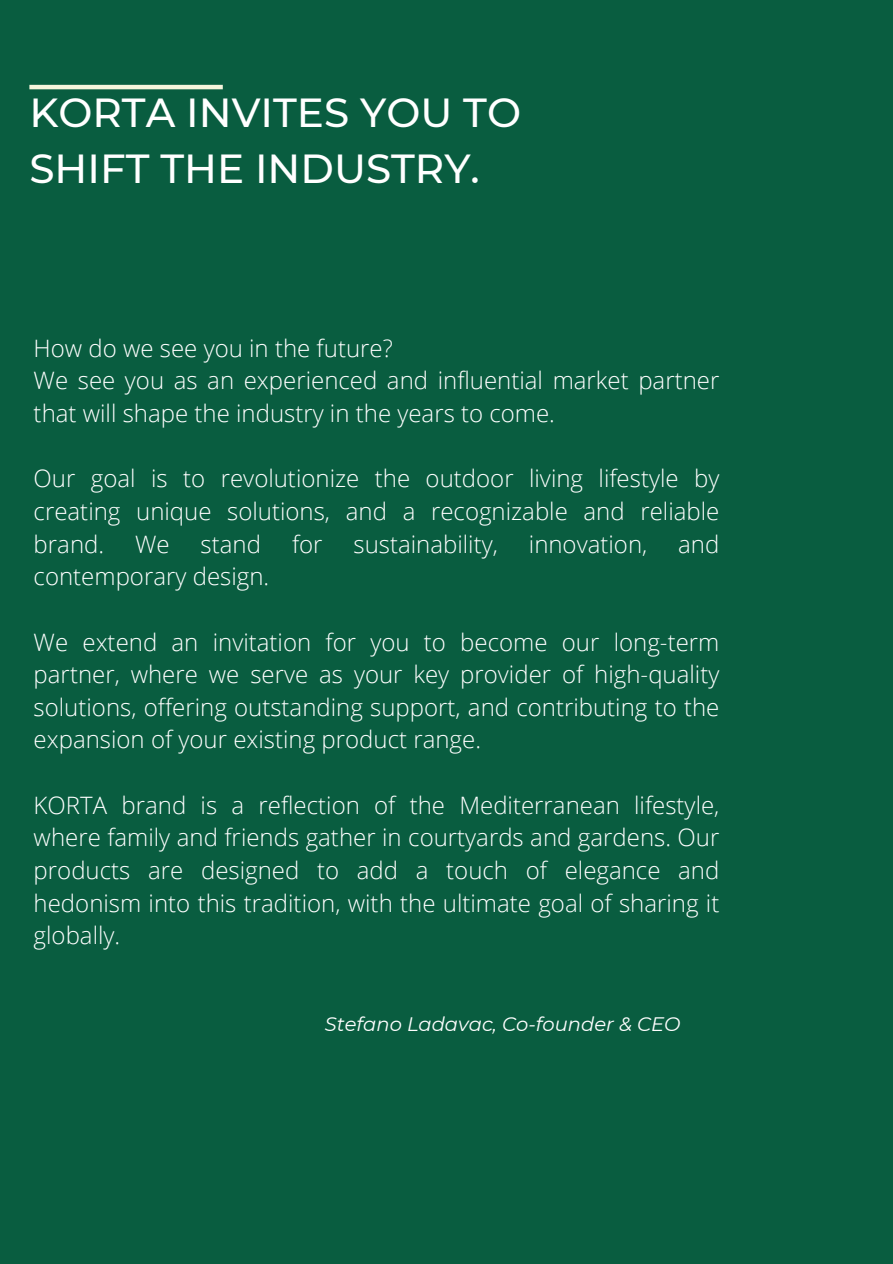
<style>
.page{position:relative;width:893px;height:1264px;background:#fff}
.page>*{position:absolute;margin:0;border:0;box-sizing:border-box;transform-origin:0 0}
.t1{font:500 40.5px "Montserrat";color:#fff}
.t2{font:300 24px/32.7px "Open Sans";color:#fff;text-align:justify}
.t3{font:italic 19.5px "Montserrat";color:#fff}
</style>
<div class="page">
<div style="left:0;top:0;width:892px;height:1263px;background:#095d40"></div>
<hr style="left:29px;top:85px;width:194px;height:4px;background:#f5f5dc">
<p class="t1" style="left:29px;top:88px;width:493px">KORTA INVITES YOU TO</p>
<p class="t1" style="left:29px;top:144px;width:452px">SHIFT THE INDUSTRY.</p>
<p class="t2" style="left:34px;top:331px;width:360px">How do we see you in the future?</p>
<p class="t2" style="left:34px;top:364px;width:687px">We see you as an experienced and influential market partner that will shape the industry in the years to come.</p>
<p class="t2" style="left:34px;top:461px;width:687px">Our goal is to revolutionize the outdoor living lifestyle by creating unique solutions, and a recognizable and reliable brand.</p>
<p class="t2" style="left:135px;top:527px;width:36px">We</p>
<p class="t2" style="left:201px;top:527px;width:62px">stand</p>
<p class="t2" style="left:292px;top:527px;width:32px">for</p>
<p class="t2" style="left:353px;top:527px;width:146px">sustainability,</p>
<p class="t2" style="left:529px;top:527px;width:120px">innovation,</p>
<p class="t2" style="left:678px;top:527px;width:43px">and</p>
<p class="t2" style="left:34px;top:559px;width:237px">contemporary design.</p>
<p class="t2" style="left:34px;top:625px;width:687px">We extend an invitation for you to become our long-term partner, where we serve as your key provider of high-quality solutions, offering outstanding support, and contributing to the expansion of your existing product range.</p>
<p class="t2" style="left:34px;top:788px;width:687px">KORTA brand is a reflection of the Mediterranean lifestyle, where family and friends gather in courtyards and gardens. Our products are designed to add a touch of elegance and hedonism into this tradition, with the ultimate goal of sharing it globally.</p>
<p class="t3" style="left:325px;top:1012px;width:357px">Stefano Ladavac, Co-founder &amp; CEO</p>
</div>
